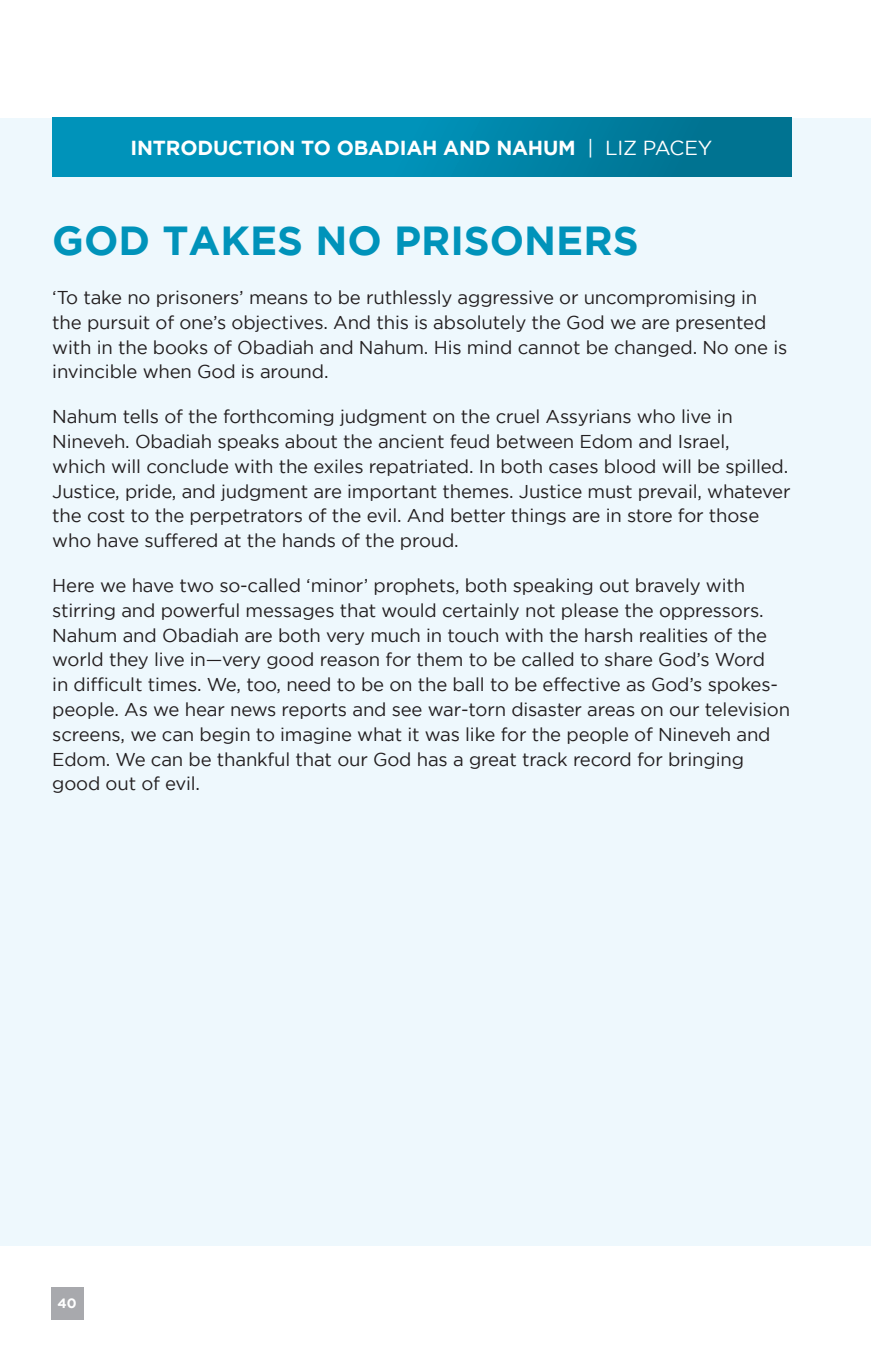
<style>
.page{position:relative;width:871px;height:1357px;background:#fff}
.page>*{position:absolute;margin:0;border:0;box-sizing:border-box;transform-origin:0 0}
.t1{font:700 40.5px "Gotham";color:#0093ba}
.date{font:700 20.25px "Gotham";letter-spacing:-.01em;color:#fff}
.Body_2{font:18.45px/24.8px "Gotham";letter-spacing:-.01em;color:#231f20}
.t2{font:700 13.5px "Gotham";color:#fff}
.s1{font-weight:400}
</style>
<div class="page">
<div style="left:51px;top:1287px;width:32px;height:32px;background:#a8a9ad"></div>
<div style="left:0;top:118px;width:871px;height:1127px;background:#eef8fd"></div>
<div style="left:52px;top:118px;width:739px;height:58px;background:linear-gradient(to right,#009cc6,#007493)"></div>
<p class="date" style="left:131px;top:136px;width:583px">INTRODUCTION TO OBADIAH AND NAHUM <span class="s1">| LIZ PACEY</span></p>
<p class="t1" style="left:52px;top:217px;width:588px">GOD TAKES NO PRISONERS</p>
<p class="Body_2" style="left:52px;top:285px;width:736px">‘To take no prisoners’ means to be ruthlessly aggressive or uncompromising in the pursuit of one’s objectives. And this is absolutely the God we are presented with in the books of Obadiah and Nahum. His mind cannot be changed. No one is invincible when God is around.</p>
<p class="Body_2" style="left:52px;top:404px;width:740px">Nahum tells of the forthcoming judgment on the cruel Assyrians who live in Nineveh. Obadiah speaks about the ancient feud between Edom and Israel,<br>which will conclude with the exiles repatriated. In both cases blood will be spilled.<br>Justice, pride, and judgment are important themes. Justice must prevail, whatever the cost to the perpetrators of the evil. And better things are in store for those who have suffered at the hands of the proud.</p>
<p class="Body_2" style="left:52px;top:573px;width:739px">Here we have two so-called ‘minor’ prophets, both speaking out bravely with stirring and powerful messages that would certainly not please the oppressors.<br>Nahum and Obadiah are both very much in touch with the harsh realities of the world they live in—very good reason for them to be called to share God’s Word<br>in difficult times. We, too, need to be on the ball to be effective as God’s spokes&shy;people. As we hear news reports and see war-torn disaster areas on our television screens, we can begin to imagine what it was like for the people of Nineveh and Edom. We can be thankful that our God has a great track record for bringing good out of evil.</p>
<p class="t2" style="left:57px;top:1295px;width:21px">40</p>
</div>
